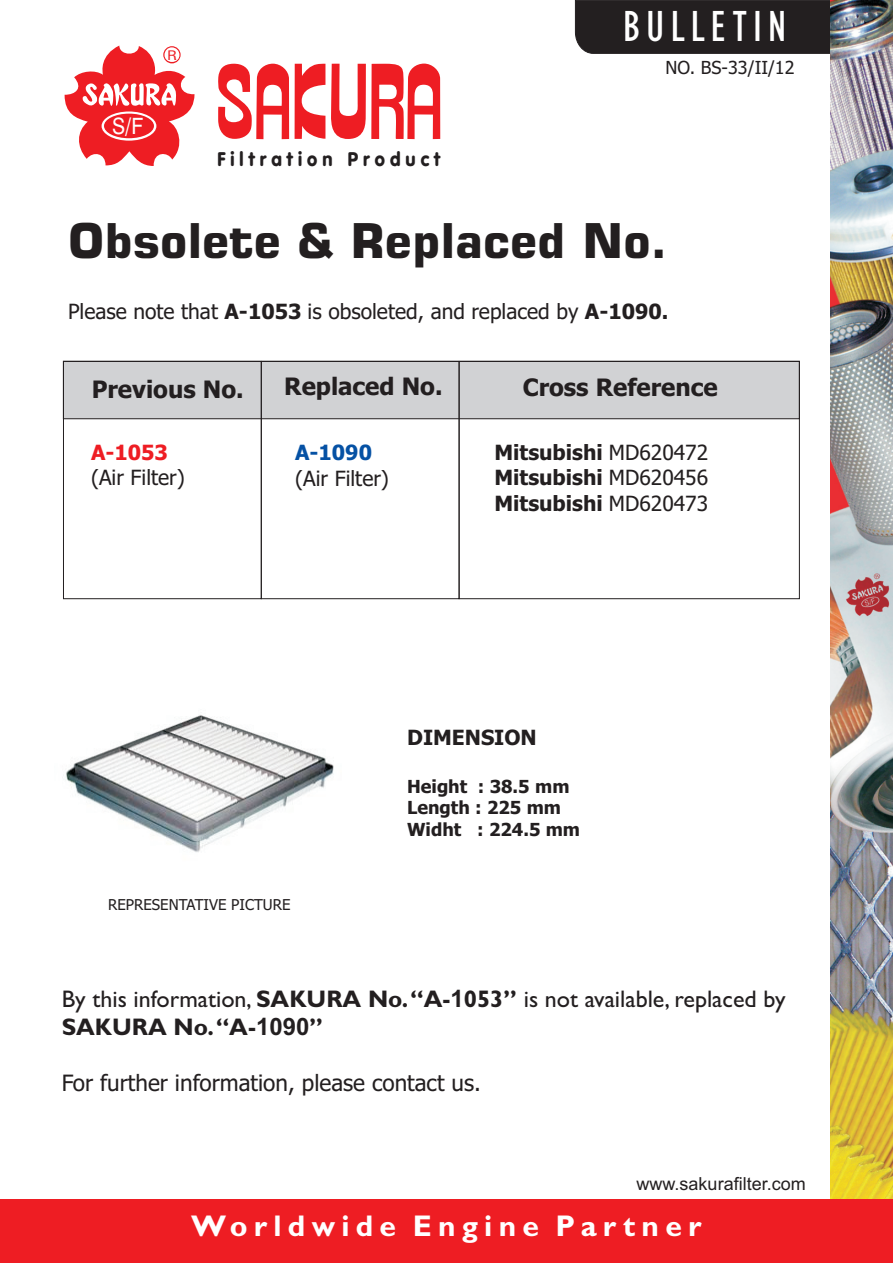
<style>
.page{position:relative;width:893px;height:1263px;background:#fff}
.page>*{position:absolute;margin:0;border:0;box-sizing:border-box;transform-origin:0 0}
.t1{font:700 48px "Square 721 BT";color:#231f20}
.t2{font:condensed 45px "Gill Sans";letter-spacing:.135em;color:#fff}
.t3{font:700 30px "Gill Sans";letter-spacing:.21em;color:#fff}
.t4{font:24px/27.9px "Gill Sans";color:#231f20}
.t5{font:700 24px "Tahoma";color:#231f20}
.t6{font:22.5px "Tahoma";color:#231f20}
.t7{font:22.5px "Swiss 721 BT";color:#fff;scale:.9 1}
.t8{font:21px "Tahoma";color:#231f20}
.t9{font:700 21px/25.3px "Tahoma";color:#231f20;text-align:justify}
.t10{font:700 21px "Tahoma";color:#ee1d23}
.t11{font:700 21px "Tahoma";color:#0551a4}
.t12{font:900 19.5px "VAG Rounded";letter-spacing:.28em;color:#231f20;scale:.94 1}
.t13{font:700 18px/21.8px "Tahoma";color:#231f20}
.t14{font:18px "Arial";color:#231f20}
.t15{font:18px "Tahoma";color:#231f20}
.t16{font:15px "Tahoma";color:#231f20}
.t17{font:condensed 12.75px "Swiss 721 BT";color:#ee1d23;scale:1.28 1}
.s1{font-weight:700}
.s2{font-weight:400}
.s3{font-family:"Arial";font-weight:700}
</style>
<div class="page">
<div style="left:575px;top:0;width:256px;height:54px;background:#231f20"></div>
<img style="left:831px;top:0;width:62px;height:1199px">
<svg style="left:65px;top:46px;width:130px;height:120px"></svg>
<svg style="left:295px;top:64px;width:30px;height:75px"></svg>
<svg style="left:218px;top:63px;width:71px;height:76px"></svg>
<svg style="left:331px;top:64px;width:109px;height:75px"></svg>
<div style="left:0;top:1199px;width:893px;height:64px;background:#ee1d23"></div>
<div style="left:65px;top:361px;width:735px;height:58px;background:#d1d2d4"></div>
<div style="left:63px;top:361px;width:198px;height:238px;border:1px solid #231f20"></div>
<div style="left:261px;top:361px;width:198px;height:238px;border:1px solid #231f20"></div>
<div style="left:459px;top:361px;width:340px;height:238px;border:1px solid #231f20"></div>
<img style="left:66px;top:715px;width:268px;height:137px">
<p class="t7" style="left:112px;top:117px;width:36px">S/F</p>
<p class="t17" style="left:168px;top:50px;width:9px">R</p>
<p class="t12" style="left:217px;top:151px;width:239px">Filtration Product</p>
<h2 class="t2" style="left:623px;top:10px;width:165px">BULLETIN</h2>
<p class="t15" style="left:665px;top:60px;width:131px">NO. BS-33/II/12</p>
<h1 class="t1" style="left:68px;top:221px;width:601px">Obsolete &amp; Replaced No.</h1>
<p class="t8" style="left:68px;top:303px;width:602px">Please note that <span class="s1">A-1053</span> is obsoleted, and replaced by <span class="s1">A-1090.</span></p>
<p class="t5" style="left:92px;top:380px;width:153px">Previous No.</p>
<p class="t5" style="left:284px;top:376px;width:160px">Replaced No.</p>
<p class="t5" style="left:523px;top:378px;width:197px">Cross Reference</p>
<p class="t10" style="left:91px;top:444px;width:78px">A-1053</p>
<p class="t8" style="left:91px;top:469px;width:95px">(Air Filter)</p>
<p class="t11" style="left:295px;top:444px;width:78px">A-1090</p>
<p class="t8" style="left:295px;top:469px;width:95px">(Air Filter)</p>
<p class="t9" style="left:495px;top:441px;width:215px">Mitsubishi <span class="s2">MD620472<br></span>Mitsubishi <span class="s2">MD620456<br></span>Mitsubishi <span class="s2">MD620473</span></p>
<p class="t16" style="left:108px;top:898px;width:184px">REPRESENTATIVE PICTURE</p>
<p class="t9" style="left:407px;top:726px;width:131px">DIMENSION</p>
<p class="t13" style="left:407px;top:777px;width:175px">Height : 38.5 mm<br>Length : 225 mm<br>Widht : 224.5 mm</p>
<p class="t4" style="left:62px;top:988px;width:725px">By this information, <span class="s1">SAKURA No.“A-</span><span class="s3">1</span><span class="s1">053”</span> is not available, replaced by<br><span class="s1">SAKURA No.“A-</span><span class="s3">1090</span><span class="s1">”</span></p>
<p class="t6" style="left:62px;top:1073px;width:421px">For further information, please contact us.</p>
<p class="t14" style="left:637px;top:1176px;width:171px">www.sakurafilter.com</p>
<p class="t3" style="left:191px;top:1215px;width:512px">Worldwide Engine Partner</p>
</div>
